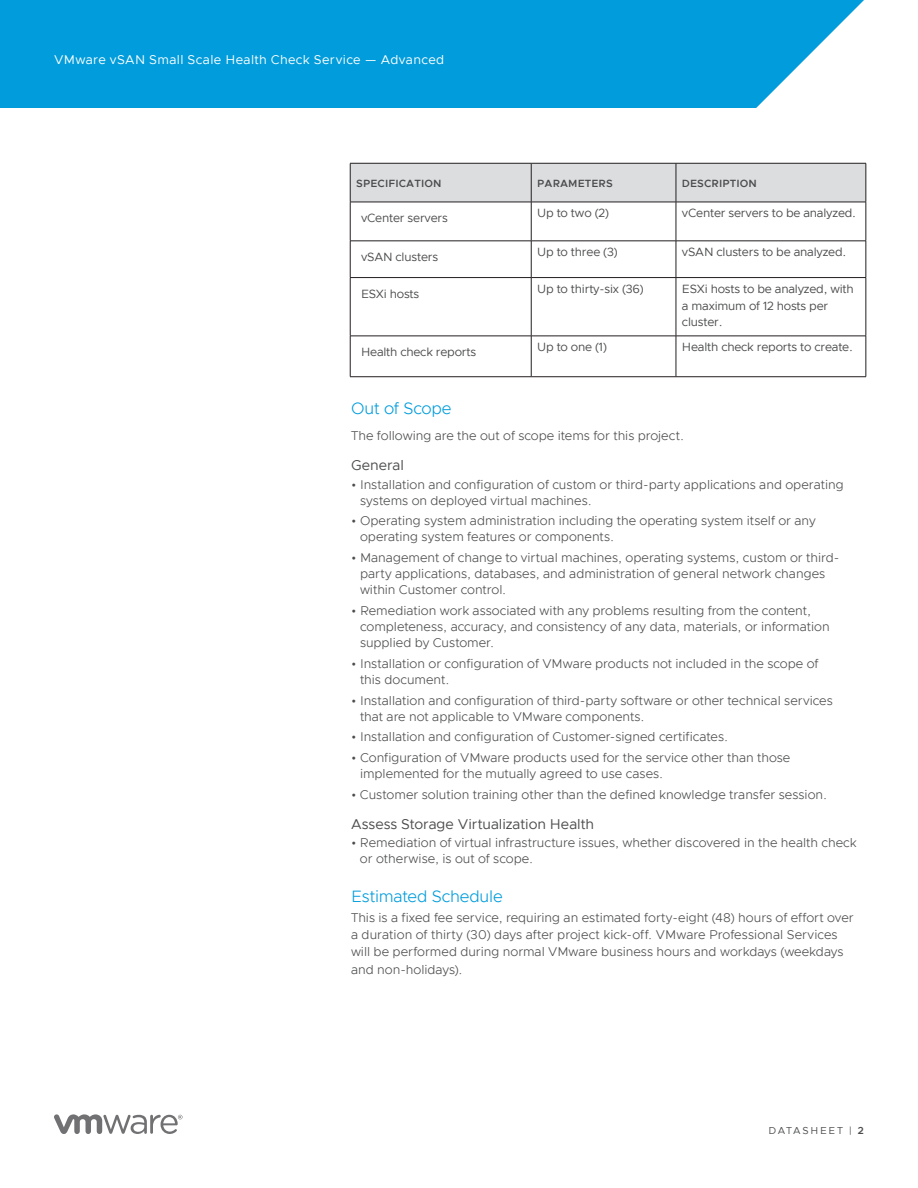
<style>
.page{position:relative;width:918px;height:1188px;background:#fff}
.page>*{position:absolute;margin:0;border:0;box-sizing:border-box;transform-origin:0 0}
._4a__SUBHEAD-1{font:300 16.5px "Metropolis";letter-spacing:-.01em;color:#009cdc}
._3a__BODY_TEXT{font:300 16.5px "Metropolis";letter-spacing:-.01em;color:#009cdc}
._4a__SUBHEAD-2-85BLK{font:14.25px "Metropolis";color:#4b4c4d}
._3a__BODY_TEXT-2{font:300 12.75px/16.2px "Metropolis";color:#4b4c4d}
.t1{font:12.75px "Metropolis";letter-spacing:.025em;color:#fff}
._6c__TABLE_BODY{font:12px/16.5px "Metropolis";letter-spacing:-.015em;color:#4b4c4d}
._6a__TABLE_HEAD{font:600 10.5px "Metropolis";letter-spacing:.01em;color:#4b4c4d}
.t2{font:10.2px "Metropolis";letter-spacing:.165em;color:#4b4c4d}
.s1{font-weight:600}
</style>
<div class="page">
<svg style="left:54px;top:1114px;width:129px;height:20px"></svg>
<div style="left:0;top:0;width:864px;height:108px;background:#009cdc"></div>
<div style="left:351px;top:164px;width:515px;height:38px;background:#dcdddf"></div>
<hr style="left:350px;top:163px;width:181px;height:1px;background:#231f20">
<hr style="left:350px;top:163px;width:1px;height:39px;background:#231f20">
<hr style="left:531px;top:163px;width:145px;height:1px;background:#231f20">
<hr style="left:531px;top:163px;width:1px;height:39px;background:#231f20">
<hr style="left:676px;top:163px;width:190px;height:1px;background:#231f20">
<hr style="left:676px;top:163px;width:1px;height:39px;background:#231f20">
<hr style="left:866px;top:163px;width:1px;height:39px;background:#231f20">
<hr style="left:350px;top:202px;width:181px;height:1px;background:#231f20">
<hr style="left:350px;top:202px;width:1px;height:39px;background:#231f20">
<hr style="left:531px;top:202px;width:145px;height:1px;background:#231f20">
<hr style="left:531px;top:202px;width:1px;height:39px;background:#231f20">
<hr style="left:676px;top:202px;width:190px;height:1px;background:#231f20">
<hr style="left:676px;top:202px;width:1px;height:39px;background:#231f20">
<hr style="left:866px;top:202px;width:1px;height:39px;background:#231f20">
<hr style="left:350px;top:241px;width:181px;height:1px;background:#231f20">
<hr style="left:350px;top:241px;width:1px;height:36px;background:#231f20">
<hr style="left:531px;top:241px;width:145px;height:1px;background:#231f20">
<hr style="left:531px;top:241px;width:1px;height:36px;background:#231f20">
<hr style="left:676px;top:241px;width:190px;height:1px;background:#231f20">
<hr style="left:676px;top:241px;width:1px;height:36px;background:#231f20">
<hr style="left:866px;top:241px;width:1px;height:36px;background:#231f20">
<hr style="left:350px;top:277px;width:181px;height:1px;background:#231f20">
<hr style="left:350px;top:278px;width:1px;height:58px;background:#231f20">
<hr style="left:531px;top:277px;width:145px;height:1px;background:#231f20">
<hr style="left:531px;top:278px;width:1px;height:58px;background:#231f20">
<hr style="left:676px;top:277px;width:190px;height:1px;background:#231f20">
<hr style="left:676px;top:278px;width:1px;height:58px;background:#231f20">
<hr style="left:866px;top:278px;width:1px;height:58px;background:#231f20">
<hr style="left:350px;top:336px;width:181px;height:1px;background:#231f20">
<hr style="left:350px;top:336px;width:1px;height:41px;background:#231f20">
<hr style="left:531px;top:336px;width:145px;height:1px;background:#231f20">
<hr style="left:531px;top:336px;width:1px;height:41px;background:#231f20">
<hr style="left:676px;top:336px;width:190px;height:1px;background:#231f20">
<hr style="left:676px;top:336px;width:1px;height:41px;background:#231f20">
<hr style="left:866px;top:336px;width:1px;height:41px;background:#231f20">
<hr style="left:350px;top:376px;width:181px;height:1px;background:#231f20">
<hr style="left:531px;top:376px;width:145px;height:1px;background:#231f20">
<hr style="left:676px;top:376px;width:190px;height:1px;background:#231f20">
<p class="t1" style="left:54px;top:52px;width:392px">VMware vSAN Small Scale Health Check Service — Advanced</p>
<p class="_6a__TABLE_HEAD" style="left:356px;top:177px;width:87px">SPECIFICATION</p>
<p class="_6a__TABLE_HEAD" style="left:537px;top:177px;width:77px">PARAMETERS</p>
<p class="_6a__TABLE_HEAD" style="left:682px;top:177px;width:77px">DESCRIPTION</p>
<p class="_6c__TABLE_BODY" style="left:361px;top:210px;width:88px">vCenter servers</p>
<p class="_6c__TABLE_BODY" style="left:537px;top:205px;width:73px">Up to two (2)</p>
<p class="_6c__TABLE_BODY" style="left:682px;top:205px;width:176px">vCenter servers to be analyzed.</p>
<p class="_6c__TABLE_BODY" style="left:361px;top:249px;width:79px">vSAN clusters</p>
<p class="_6c__TABLE_BODY" style="left:537px;top:244px;width:82px">Up to three (3)</p>
<p class="_6c__TABLE_BODY" style="left:682px;top:244px;width:166px">vSAN clusters to be analyzed.</p>
<p class="_6c__TABLE_BODY" style="left:361px;top:286px;width:60px">ESXi hosts</p>
<p class="_6c__TABLE_BODY" style="left:537px;top:281px;width:108px">Up to thirty-six (36)</p>
<p class="_6c__TABLE_BODY" style="left:682px;top:281px;width:173px">ESXi hosts to be analyzed, with a maximum of 12 hosts per cluster.</p>
<p class="_6c__TABLE_BODY" style="left:361px;top:344px;width:117px">Health check reports</p>
<p class="_6c__TABLE_BODY" style="left:537px;top:339px;width:71px">Up to one (1)</p>
<p class="_6c__TABLE_BODY" style="left:682px;top:339px;width:173px">Health check reports to create.</p>
<p class="_3a__BODY_TEXT" style="left:351px;top:398px;width:102px">Out of Scope</p>
<p class="_3a__BODY_TEXT-2" style="left:351px;top:428px;width:335px">The following are the out of scope items for this project.</p>
<p class="_4a__SUBHEAD-2-85BLK" style="left:351px;top:457px;width:54px">General</p>
<p class="_3a__BODY_TEXT-2" style="left:360px;top:476px;width:485px;text-indent:-9px">• Installation and configuration of custom or third-party applications and operating systems on deployed virtual machines.</p>
<p class="_3a__BODY_TEXT-2" style="left:360px;top:513px;width:457px;text-indent:-9px">• Operating system administration including the operating system itself or any operating system features or components.</p>
<p class="_3a__BODY_TEXT-2" style="left:360px;top:550px;width:481px;text-indent:-9px">• Management of change to virtual machines, operating systems, custom or third&shy;party applications, databases, and administration of general network changes within Customer control.</p>
<p class="_3a__BODY_TEXT-2" style="left:360px;top:602px;width:471px;text-indent:-9px">• Remediation work associated with any problems resulting from the content, completeness, accuracy, and consistency of any data, materials, or information supplied by Customer.</p>
<p class="_3a__BODY_TEXT-2" style="left:360px;top:655px;width:460px;text-indent:-9px">• Installation or configuration of VMware products not included in the scope of this document.</p>
<p class="_3a__BODY_TEXT-2" style="left:360px;top:692px;width:474px;text-indent:-9px">• Installation and configuration of third-party software or other technical services that are not applicable to VMware components.</p>
<p class="_3a__BODY_TEXT-2" style="left:351px;top:729px;width:379px">• Installation and configuration of Customer-signed certificates.</p>
<p class="_3a__BODY_TEXT-2" style="left:360px;top:749px;width:432px;text-indent:-9px">• Configuration of VMware products used for the service other than those implemented for the mutually agreed to use cases.</p>
<p class="_3a__BODY_TEXT-2" style="left:351px;top:786px;width:478px">• Customer solution training other than the defined knowledge transfer session.</p>
<p class="_4a__SUBHEAD-2-85BLK" style="left:351px;top:815px;width:245px">Assess Storage Virtualization Health</p>
<p class="_3a__BODY_TEXT-2" style="left:360px;top:835px;width:498px;text-indent:-9px">• Remediation of virtual infrastructure issues, whether discovered in the health check or otherwise, is out of scope.</p>
<p class="_4a__SUBHEAD-1" style="left:351px;top:886px;width:153px">Estimated Schedule</p>
<p class="_3a__BODY_TEXT-2" style="left:351px;top:909px;width:504px;line-height:17.2px">This is a fixed fee service, requiring an estimated forty-eight (48) hours of effort over a duration of thirty (30) days after project kick-off. VMware Professional Services will be performed during normal VMware business hours and workdays (weekdays and non-holidays).</p>
<p class="t2" style="left:769px;top:1124px;width:97px">DATASHEET | <span class="s1">2</span></p>
</div>
